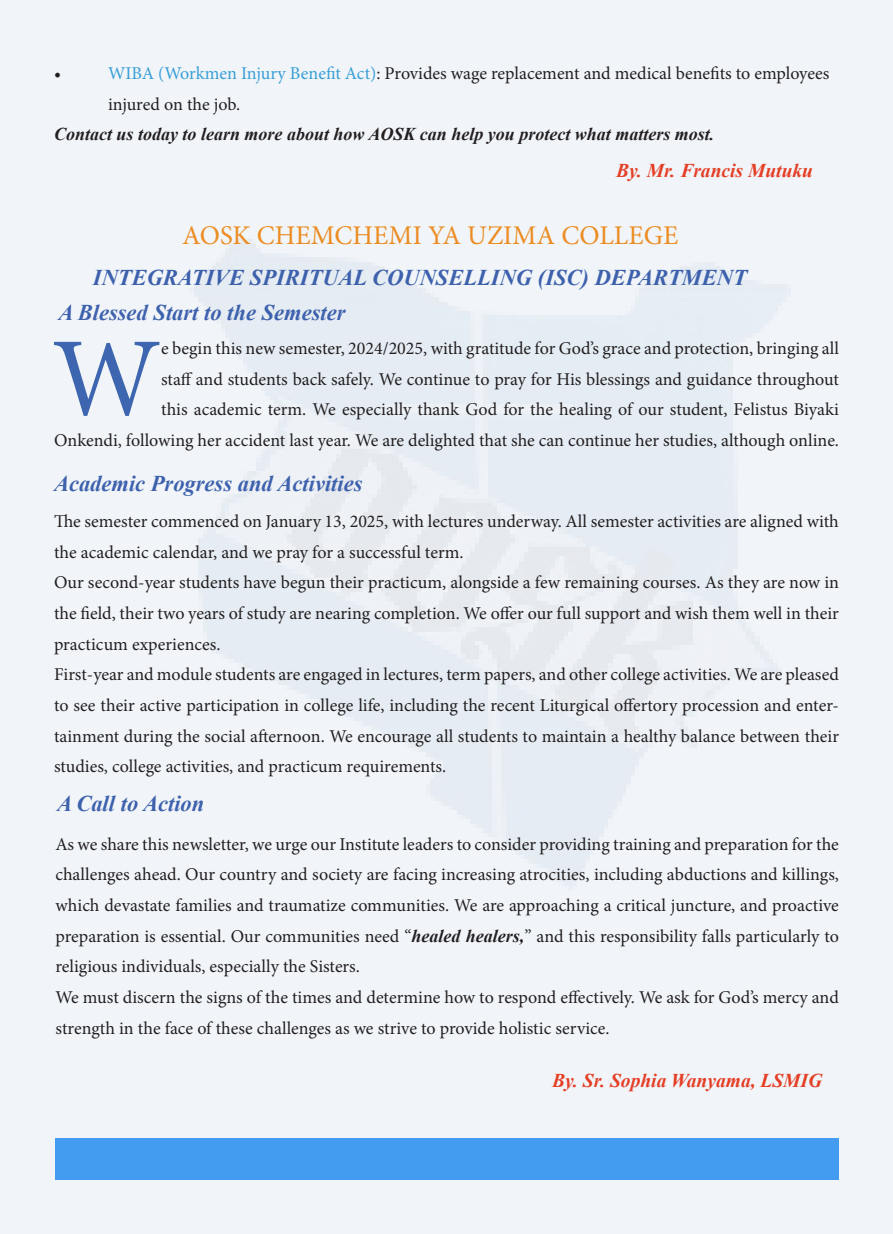
<style>
.page{position:relative;width:893px;height:1234px;background:#fff}
.page>*{position:absolute;margin:0;border:0;box-sizing:border-box;transform-origin:0 0}
.t1{font:112.2px "Minion Pro";color:#3d65b0}
.t2{font:27px "Minion Pro";color:#ec8c22}
.t3{font:italic 700 22.5px "Times New Roman";color:#3d61ad}
.t4{font:italic 700 19.5px "Times New Roman";color:#e53e25}
.t5{font:18px/30.6px "Minion Pro";color:#231f20}
.t6{font:italic 700 18px "Times New Roman";color:#231f20}
.s1{color:#389ed7}
.s2{font-family:"Times New Roman";font-weight:700;font-style:italic}
</style>
<div class="page">
<div style="left:0;top:0;width:893px;height:1233px;background:#f1f5fa"></div>
<div style="left:56px;top:1137px;width:783px;height:42px;background:#439cef"></div>
<p class="t5" style="left:54px;top:58px;width:9px">•</p>
<p class="t5" style="left:108px;top:58px;width:723px"><span class="s1">WIBA (Workmen Injury Benefit Act)</span>: Provides wage replacement and medical benefits to employees injured on the job.</p>
<p class="t6" style="left:54px;top:122px;width:662px">Contact us today to learn more about how AOSK can help you protect what matters most.</p>
<p class="t4" style="left:616px;top:157px;width:199px">By. Mr. Francis Mutuku</p>
<p class="t2" style="left:182px;top:217px;width:498px">AOSK CHEMCHEMI YA UZIMA COLLEGE</p>
<p class="t3" style="left:93px;top:261px;width:655px">INTEGRATIVE SPIRITUAL COUNSELLING (ISC) DEPARTMENT</p>
<p class="t3" style="left:58px;top:297px;width:288px">A Blessed Start to the Semester</p>
<p class="t5" style="left:54px;top:333px;width:786px;text-align:right">e begin this new semester, 2024/2025, with gratitude for God’s grace and protection, bringing all<br>staff and students back safely. We continue to pray for His blessings and guidance throughout<br>this academic term. We especially thank God for the healing of our student, Felistus Biyaki<br>Onkendi, following her accident last year. We are delighted that she can continue her studies, although online.</p>
<p class="t1" style="left:52px;top:304px;width:110px">W</p>
<p class="t3" style="left:54px;top:467px;width:310px">Academic Progress and Activities</p>
<p class="t5" style="left:54px;top:506px;width:786px">The semester commenced on January 13, 2025, with lectures underway. All semester activities are aligned with the academic calendar, and we pray for a successful term.</p>
<p class="t5" style="left:54px;top:567px;width:787px;text-align:justify">Our second-year students have begun their practicum, alongside a few remaining courses. As they are now in the field, their two years of study are nearing completion. We offer our full support and wish them well in their practicum experiences.</p>
<p class="t5" style="left:54px;top:659px;width:786px;text-align:justify">First-year and module students are engaged in lectures, term papers, and other college activities. We are pleased to see their active participation in college life, including the recent Liturgical offertory procession and enter&shy;tainment during the social afternoon. We encourage all students to maintain a healthy balance between their studies, college activities, and practicum requirements.</p>
<p class="t3" style="left:57px;top:787px;width:149px">A Call to Action</p>
<p class="t5" style="left:56px;top:828px;width:785px;text-align:justify">As we share this newsletter, we urge our Institute leaders to consider providing training and preparation for the challenges ahead. Our country and society are facing increasing atrocities, including abductions and killings, which devastate families and traumatize communities. We are approaching a critical juncture, and proactive preparation is essential. Our communities need “<span class="s2">healed healers,</span>” and this responsibility falls particularly to religious individuals, especially the Sisters.</p>
<p class="t5" style="left:56px;top:981px;width:785px">We must discern the signs of the times and determine how to respond effectively. We ask for God’s mercy and strength in the face of these challenges as we strive to provide holistic service.</p>
<p class="t4" style="left:552px;top:1066px;width:271px">By. Sr. Sophia Wanyama, LSMIG</p>
</div>
